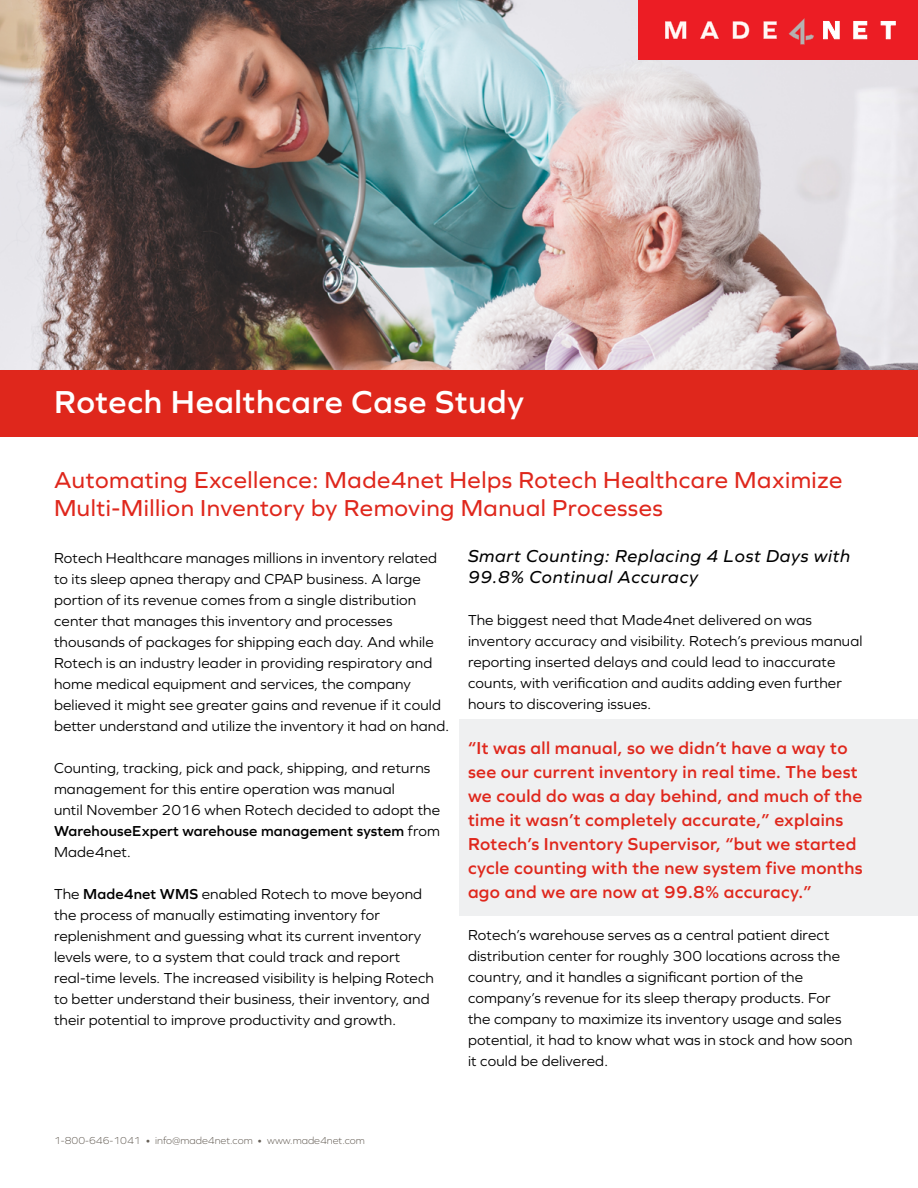
<style>
.page{position:relative;width:918px;height:1188px;background:#fff}
.page>*{position:absolute;margin:0;border:0;box-sizing:border-box;transform-origin:0 0}
.t1{font:600 33px "Graphie";letter-spacing:.02em;color:#fff}
.t2{font:24px/28.8px "Graphie";letter-spacing:.02em;color:#df271c}
.t3{font:600 18px/24px "Graphie";letter-spacing:.02em;color:#df271c}
.t4{font:italic 18px/21px "Graphie";letter-spacing:.04em;color:#000}
.t5{font:15px/21px "Graphie";letter-spacing:.01em;color:#000}
.t6{font:300 10.5px "Graphie";color:#676058}
.s1{font-weight:600}
</style>
<div class="page">
<div style="left:459px;top:720px;width:459px;height:196px;background:#eff0f1"></div>
<img style="left:0;top:0;width:918px;height:370px">
<div style="left:0;top:370px;width:918px;height:66px;background:#df271c"></div>
<div style="left:639px;top:0;width:279px;height:60px;background:#ec1d24"></div>
<svg style="left:823px;top:21px;width:16px;height:18px"></svg>
<svg style="left:854px;top:21px;width:13px;height:18px"></svg>
<svg style="left:881px;top:21px;width:15px;height:18px"></svg>
<svg style="left:665px;top:21px;width:21px;height:18px"></svg>
<svg style="left:700px;top:21px;width:19px;height:18px"></svg>
<svg style="left:733px;top:21px;width:16px;height:18px"></svg>
<svg style="left:764px;top:21px;width:13px;height:18px"></svg>
<svg style="left:789px;top:18px;width:25px;height:26px"></svg>
<h1 class="t1" style="left:54px;top:383px;width:472px">Rotech Healthcare Case Study</h1>
<h2 class="t2" style="left:54px;top:465px;width:790px">Automating Excellence: Made4net Helps Rotech Healthcare Maximize<br>Multi-Million Inventory by Removing Manual Processes</h2>
<p class="t5" style="left:54px;top:547px;width:397px">Rotech Healthcare manages millions in inventory related to its sleep apnea therapy and CPAP business. A large portion of its revenue comes from a single distribution center that manages this inventory and processes thousands of packages for shipping each day. And while Rotech is an industry leader in providing respiratory and home medical equipment and services, the company believed it might see greater gains and revenue if it could better understand and utilize the inventory it had on hand.</p>
<p class="t5" style="left:54px;top:757px;width:388px">Counting, tracking, pick and pack, shipping, and returns management for this entire operation was manual<br>until November 2016 when Rotech decided to adopt the <span class="s1">WarehouseExpert warehouse management system</span> from Made4net.</p>
<p class="t5" style="left:54px;top:883px;width:381px">The <span class="s1">Made4net WMS</span> enabled Rotech to move beyond the process of manually estimating inventory for replenishment and guessing what its current inventory levels were, to a system that could track and report real-time levels. The increased visibility is helping Rotech to better understand their business, their inventory, and their potential to improve productivity and growth.</p>
<p class="t4" style="left:468px;top:545px;width:384px">Smart Counting: Replacing 4 Lost Days with<br>99.8% Continual Accuracy</p>
<p class="t5" style="left:468px;top:609px;width:396px">The biggest need that Made4net delivered on was inventory accuracy and visibility. Rotech’s previous manual reporting inserted delays and could lead to inaccurate counts, with verification and audits adding even further hours to discovering issues.</p>
<p class="t3" style="left:468px;top:735px;width:396px">“It was all manual, so we didn’t have a way to see our current inventory in real time. The best we could do was a day behind, and much of the time it wasn’t completely accurate,” explains Rotech’s Inventory Supervisor, “but we started cycle counting with the new system five months ago and we are now at 99.8% accuracy.”</p>
<p class="t5" style="left:468px;top:924px;width:386px">Rotech’s warehouse serves as a central patient direct distribution center for roughly 300 locations across the country, and it handles a significant portion of the company’s revenue for its sleep therapy products. For the company to maximize its inventory usage and sales potential, it had to know what was in stock and how soon it could be delivered.</p>
<p class="t6" style="left:54px;top:1134px;width:312px">1-800-646-1041 • info@made4net.com • www.made4net.com</p>
</div>
